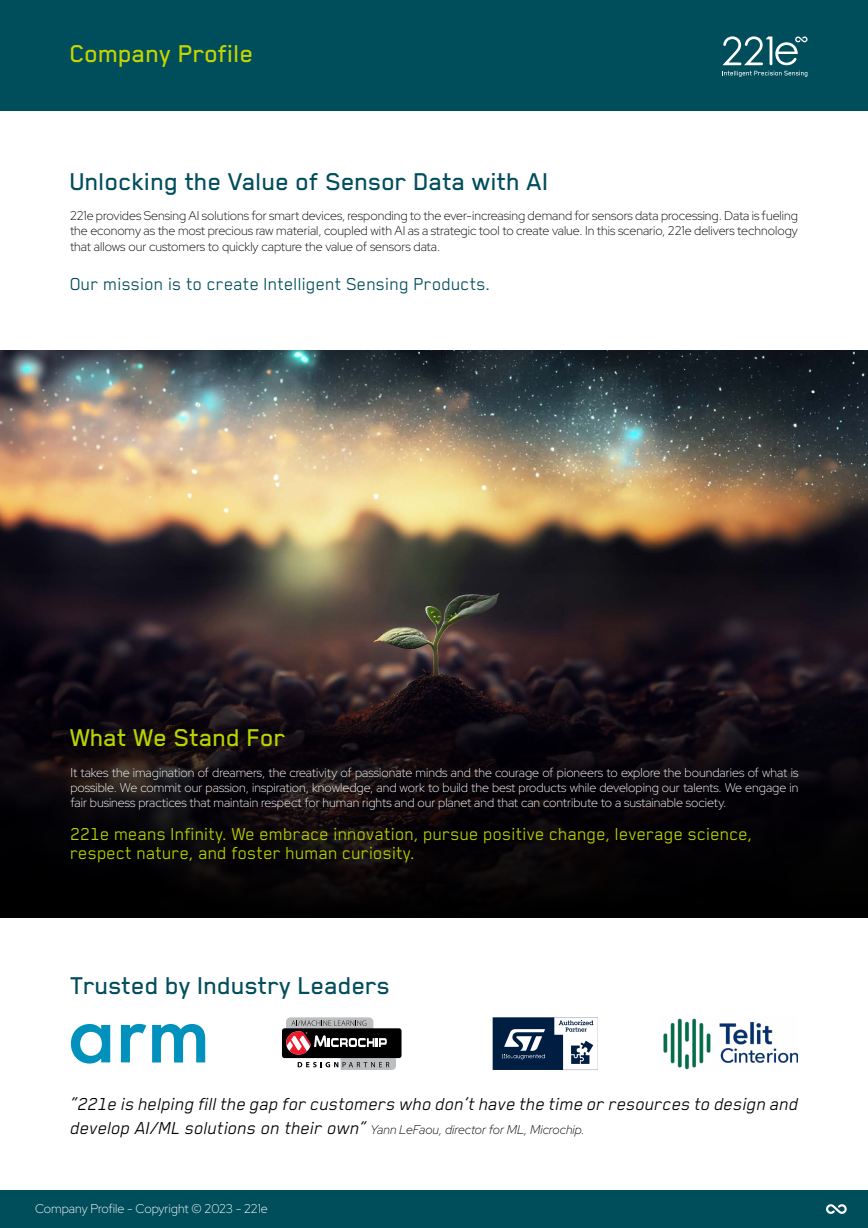
<style>
.page{position:relative;width:868px;height:1228px;background:#fff}
.page>*{position:absolute;margin:0;border:0;box-sizing:border-box;transform-origin:0 0}
.t1{font:500 28px "Blender Pro";color:#004d5c}
.t2{font:500 28px "Blender Pro";color:#c4d600}
.t3{font:500 28px "Blender Pro";color:#b8d400}
.t4{font:19.95px/18.2px "Blender Pro";color:#b8d400}
.t5{font:italic 19.95px "Blender Pro";color:#000}
.t6{font:19.95px "Blender Pro";color:#004d5c}
.t7{font:300 12.6px/15.1px "Red Hat Display";color:#fff;text-align:justify}
.t8{font:300 12.6px/15.1px "Red Hat Display";color:#000;text-align:justify}
.t9{font:italic 300 12.6px "Red Hat Display";color:#000}
.s1{font-family:"Blender Pro";font-weight:400;font-size:19.95px}
</style>
<div class="page">
<div style="left:0;top:1190px;width:868px;height:38px;background:#004d5c"></div>
<svg style="left:826px;top:1204px;width:21px;height:10px"></svg>
<div style="left:0;top:0;width:868px;height:111px;background:#004d5c"></div>
<svg style="left:722px;top:36px;width:86px;height:29px"></svg>
<svg style="left:722px;top:71px;width:85px;height:6px"></svg>
<img style="left:0;top:351px;width:868px;height:274px">
<svg style="left:0;top:625px;width:868px;height:292px;background:#120c10"></svg>
<svg style="left:71px;top:1024px;width:134px;height:39px"></svg>
<img style="left:663px;top:1018px;width:135px;height:52px">
<div style="left:282px;top:1028px;width:120px;height:30px;background:#000;border-radius:3px"></div>
<svg style="left:286px;top:1017px;width:110px;height:53px"></svg>
<svg style="left:493px;top:1017px;width:105px;height:53px"></svg>
<h1 class="t2" style="left:70px;top:39px;width:185px">Company Profile</h1>
<h1 class="t1" style="left:70px;top:167px;width:481px">Unlocking the Value of Sensor Data with AI</h1>
<p class="t8" style="left:70px;top:208px;width:730px">221e provides Sensing AI solutions for smart devices, responding to the ever-increasing demand for sensors data processing. Data is fueling the economy as the most precious raw material, coupled with AI as a strategic tool to create value. In this scenario, 221e delivers technology that allows our customers to quickly capture the value of sensors data.</p>
<h2 class="t6" style="left:70px;top:273px;width:422px">Our mission is to create Intelligent Sensing Products.</h2>
<h1 class="t3" style="left:70px;top:723px;width:217px">What We Stand For</h1>
<p class="t7" style="left:70px;top:764px;width:730px">It takes the imagination of dreamers, the creativity of passionate minds and the courage of pioneers to explore the boundaries of what is possible. We commit our passion, inspiration, knowledge, and work to build the best products while developing our talents. We engage in fair business practices that maintain respect for human rights and our planet and that can contribute to a sustainable society.</p>
<h2 class="t4" style="left:70px;top:824px;width:684px">221e means Infinity. We embrace innovation, pursue positive change, leverage science, respect nature, and foster human curiosity.</h2>
<h1 class="t1" style="left:70px;top:970px;width:322px">Trusted by Industry Leaders</h1>
<h2 class="t5" style="left:70px;top:1093px;width:730px">“221e is helping fill the gap for customers who don’t have the time or resources to design and</h2>
<p class="t9" style="left:70px;top:1121px;width:516px"><span class="s1">develop AI/ML solutions on their own”</span> Yann LeFaou, director for ML, Microchip.</p>
<p class="t7" style="left:35px;top:1200px;width:234px">Company Profile - Copyright © 2023 - 221e</p>
</div>
